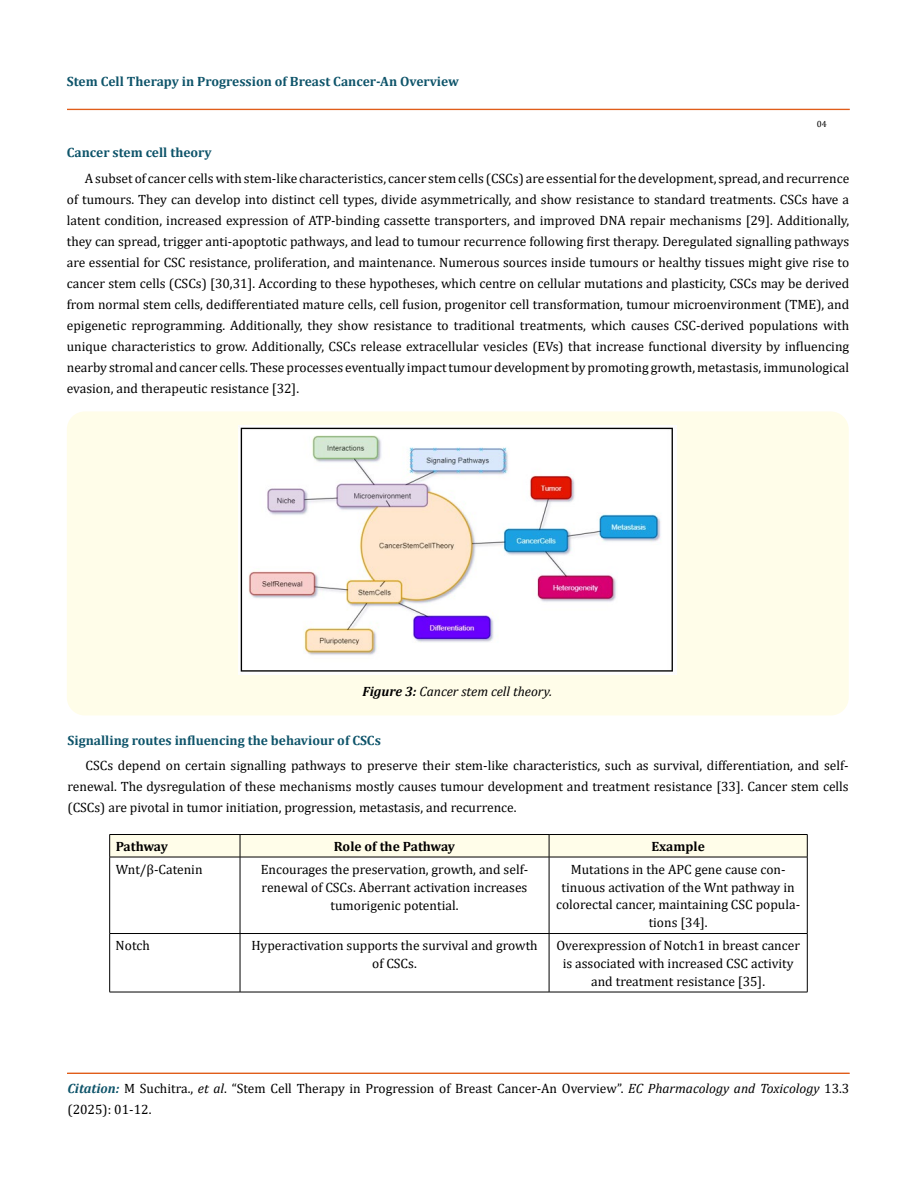
<style>
.page{position:relative;width:917px;height:1188px;background:#fff}
.page>*{position:absolute;margin:0;border:0;box-sizing:border-box;transform-origin:0 0}
.t1{font:13.5px/21px "Cambria";color:#000;text-align:center}
.t2{font:700 13.5px "Cambria";color:#0e546a}
.t3{font:italic 13.5px "Cambria";color:#000}
.t4{font:700 13.5px "Cambria";color:#000}
.t5{font:700 13.5px "Cambria";letter-spacing:-.02em;color:#000}
.t6{font:9px "Cambria";color:#000}
.s1{font-weight:700}
.s2{font-weight:700;font-style:italic;color:#0e546a}
.s3{font-style:italic}
</style>
<div class="page">
<div style="left:67px;top:109px;width:782px;height:1px;border:1px solid #e05d1a"></div>
<div style="left:67px;top:1073px;width:782px;height:1px;border:1px solid #e05d1a"></div>
<div style="left:67px;top:411px;width:781px;height:304px;background:#fffde9;border-radius:18px"></div>
<img style="left:238px;top:426px;width:438px;height:248px">
<hr style="left:109px;top:834px;width:131px;height:1px;background:#000">
<hr style="left:240px;top:834px;width:309px;height:1px;background:#000">
<hr style="left:549px;top:834px;width:258px;height:1px;background:#000">
<div style="left:109px;top:835px;width:699px;height:22px;background:#fffde9"></div>
<hr style="left:109px;top:857px;width:131px;height:1px;background:#000">
<hr style="left:109px;top:857px;width:1px;height:76px;background:#000">
<hr style="left:240px;top:857px;width:309px;height:1px;background:#000">
<hr style="left:240px;top:857px;width:1px;height:76px;background:#000">
<hr style="left:549px;top:857px;width:258px;height:1px;background:#000">
<hr style="left:549px;top:857px;width:1px;height:76px;background:#000">
<hr style="left:807px;top:857px;width:1px;height:76px;background:#000">
<hr style="left:109px;top:933px;width:131px;height:1px;background:#000">
<hr style="left:109px;top:934px;width:1px;height:58px;background:#000">
<hr style="left:240px;top:933px;width:309px;height:1px;background:#000">
<hr style="left:240px;top:934px;width:1px;height:58px;background:#000">
<hr style="left:549px;top:933px;width:258px;height:1px;background:#000">
<hr style="left:549px;top:934px;width:1px;height:58px;background:#000">
<hr style="left:807px;top:934px;width:1px;height:58px;background:#000">
<hr style="left:109px;top:992px;width:131px;height:1px;background:#000">
<hr style="left:240px;top:992px;width:309px;height:1px;background:#000">
<hr style="left:549px;top:992px;width:258px;height:1px;background:#000">
<p class="t2" style="left:67px;top:72px;width:394px">Stem Cell Therapy in Progression of Breast Cancer-An Overview</p>
<p class="t6" style="left:816px;top:118px;width:11px">04</p>
<p class="t2" style="left:67px;top:143px;width:146px">Cancer stem cell theory</p>
<p class="t1" style="left:67px;top:167px;width:783px;text-align:justify;text-indent:18px">A subset of cancer cells with stem-like characteristics, cancer stem cells (CSCs) are essential for the development, spread, and recurrence of tumours. They can develop into distinct cell types, divide asymmetrically, and show resistance to standard treatments. CSCs have a latent condition, increased expression of ATP-binding cassette transporters, and improved DNA repair mechanisms [29]. Additionally, they can spread, trigger anti-apoptotic pathways, and lead to tumour recurrence following first therapy. Deregulated signalling pathways are essential for CSC resistance, proliferation, and maintenance. Numerous sources inside tumours or healthy tissues might give rise to cancer stem cells (CSCs) [30,31]. According to these hypotheses, which centre on cellular mutations and plasticity, CSCs may be derived from normal stem cells, dedifferentiated mature cells, cell fusion, progenitor cell transformation, tumour microenvironment (TME), and epigenetic reprogramming. Additionally, they show resistance to traditional treatments, which causes CSC-derived populations with unique characteristics to grow. Additionally, CSCs release extracellular vesicles (EVs) that increase functional diversity by influencing nearby stromal and cancer cells. These processes eventually impact tumour development by promoting growth, metastasis, immunological evasion, and therapeutic resistance [32].</p>
<p class="t3" style="left:362px;top:682px;width:191px"><span class="s1">Figure 3:</span> Cancer stem cell theory.</p>
<p class="t2" style="left:68px;top:731px;width:315px">Signalling routes influencing the behaviour of CSCs</p>
<p class="t1" style="left:68px;top:755px;width:782px;text-align:justify;text-indent:18px">CSCs depend on certain signalling pathways to preserve their stem-like characteristics, such as survival, differentiation, and self&shy;renewal. The dysregulation of these mechanisms mostly causes tumour development and treatment resistance [33]. Cancer stem cells (CSCs) are pivotal in tumor initiation, progression, metastasis, and recurrence.</p>
<p class="t5" style="left:116px;top:837px;width:54px">Pathway</p>
<p class="t4" style="left:334px;top:837px;width:123px">Role of the Pathway</p>
<p class="t4" style="left:651px;top:837px;width:55px">Example</p>
<p class="t1" style="left:116px;top:858px;width:88px">Wnt/β-Catenin</p>
<p class="t1" style="left:261px;top:860px;width:269px;line-height:18px">Encourages the preservation, growth, and self&shy;renewal of CSCs. Aberrant activation increases tumorigenic potential.</p>
<p class="t1" style="left:556px;top:860px;width:245px;line-height:18px">Mutations in the APC gene cause con&shy;tinuous activation of the Wnt pathway in colorectal cancer, maintaining CSC popula&shy;tions [34].</p>
<p class="t1" style="left:116px;top:935px;width:36px">Notch</p>
<p class="t1" style="left:251px;top:936px;width:288px;line-height:18px">Hyperactivation supports the survival and growth of CSCs.</p>
<p class="t1" style="left:556px;top:936px;width:245px;line-height:18px">Overexpression of Notch1 in breast cancer is associated with increased CSC activity and treatment resistance [35].</p>
<p class="t1" style="left:68px;top:1078px;width:783px;text-align:left"><span class="s2">Citation:</span> M Suchitra., <span class="s3">et al</span>. “Stem Cell Therapy in Progression of Breast Cancer-An Overview”. <span class="s3">EC Pharmacology and Toxicology</span> 13.3 (2025): 01-12.</p>
</div>
